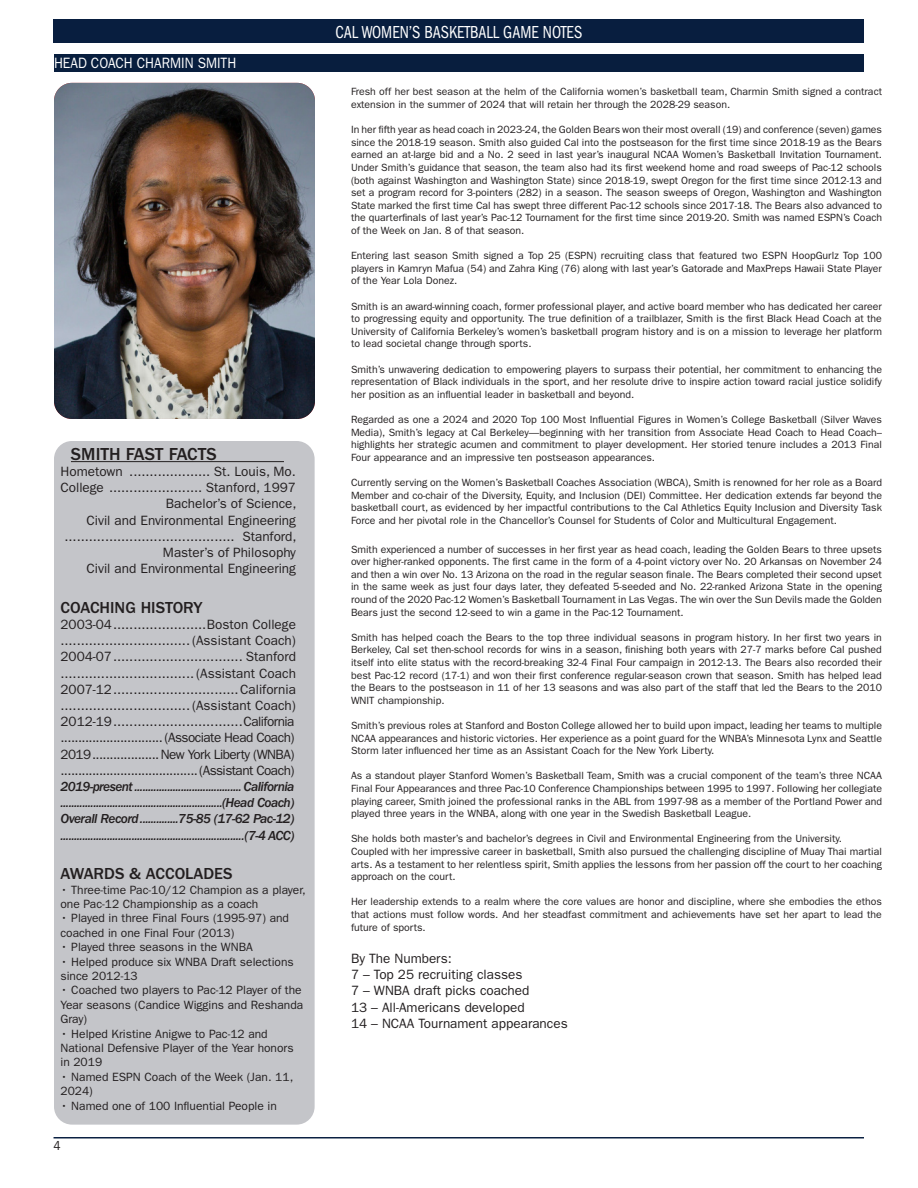
<style>
.page{position:relative;width:918px;height:1188px;background:#fff}
.page>*{position:absolute;margin:0;border:0;box-sizing:border-box;transform-origin:0 0}
.t1{font:condensed 18px "ITC Franklin Gothic Std";color:#fff;scale:.9 1}
.t2{font:500 18px "ITC Franklin Gothic Std";color:#231f20}
.t3{font:500 16.5px "ITC Franklin Gothic Std";color:#231f20}
.t4{font:15px "ITC Franklin Gothic Std";color:#fff;scale:.9 1}
.t5{font:13.5px/16.2px "ITC Franklin Gothic Std";color:#231f20}
.t6{font:13.5px/16.2px "ITC Franklin Gothic Std Med It";letter-spacing:-.04em;color:#231f20}
.t7{font:13.5px/16.2px "ITC Franklin Gothic Std";letter-spacing:-.04em;color:#231f20}
.t8{font:13.2px "ITC Franklin Gothic Std";color:#231f20;scale:.9 1}
.t9{font:12px/14.4px "ITC Franklin Gothic Std";color:#231f20}
.t10{font:10.5px/12.6px "ITC Franklin Gothic Std";color:#231f20;text-align:justify}
</style>
<div class="page">
<div style="left:54px;top:20px;width:810px;height:23px;background:#081e3f"></div>
<hr style="left:54px;top:1137px;width:810px;height:1px;background:#081e3f">
<div style="left:54px;top:54px;width:810px;height:18px;background:#081e3e"></div>
<div style="left:54px;top:441px;width:261px;height:684px;background:#c4c5c9;border-radius:18px"></div>
<hr style="left:71px;top:461px;width:213px;height:1px;background:#231f20">
<img style="left:54px;top:83px;width:261px;height:336px">
<p class="t4" style="left:54px;top:54px;width:204px">HEAD COACH CHARMIN SMITH</p>
<p class="t2" style="left:71px;top:444px;width:147px">SMITH FAST FACTS</p>
<p class="t5" style="left:60px;top:463px;width:237px">Hometown .................... St. Louis, Mo.</p>
<p class="t5" style="left:60px;top:480px;width:237px">College ....................... Stanford, 1997</p>
<p class="t5" style="left:166px;top:496px;width:132px">Bachelor’s of Science,</p>
<p class="t5" style="left:86px;top:512px;width:211px">Civil and Environmental Engineering</p>
<p class="t5" style="left:65px;top:528px;width:234px">.......................................... Stanford,</p>
<p class="t5" style="left:163px;top:544px;width:135px">Master’s of Philosophy</p>
<p class="t5" style="left:86px;top:561px;width:211px">Civil and Environmental Engineering</p>
<p class="t3" style="left:60px;top:598px;width:144px">COACHING HISTORY</p>
<p class="t5" style="left:60px;top:616px;width:237px">2003-04.......................Boston College ................................(Assistant Coach)</p>
<p class="t5" style="left:60px;top:649px;width:237px">2004-07................................ Stanford .................................(Assistant Coach</p>
<p class="t5" style="left:60px;top:681px;width:237px">2007-12...............................California ................................(Assistant Coach)</p>
<p class="t7" style="left:60px;top:714px;width:236px">2012-19................................California ............................. (Associate Head Coach)</p>
<p class="t7" style="left:60px;top:746px;width:236px">2019...................New York Liberty (WNBA) .......................................(Assistant Coach)</p>
<p class="t6" style="left:60px;top:779px;width:236px">2019-present....................................... California ...........................................................(Head Coach)</p>
<p class="t6" style="left:60px;top:811px;width:236px">Overall Record..............75-85 (17-62 Pac-12)</p>
<p class="t6" style="left:60px;top:827px;width:236px">...................................................................(7-4 ACC)</p>
<p class="t3" style="left:60px;top:865px;width:174px">AWARDS &amp; ACCOLADES</p>
<p class="t9" style="left:60px;top:882px;width:247px">• Three-time Pac-10/12 Champion as a player, one Pac-12 Championship as a coach</p>
<p class="t9" style="left:60px;top:911px;width:230px">• Played in three Final Fours (1995-97) and coached in one Final Four (2013)</p>
<p class="t9" style="left:60px;top:940px;width:194px">• Played three seasons in the WNBA</p>
<p class="t9" style="left:60px;top:954px;width:235px">• Helped produce six WNBA Draft selections since 2012-13</p>
<p class="t9" style="left:60px;top:983px;width:244px">• Coached two players to Pac-12 Player of the<br>Year seasons (Candice Wiggins and Reshanda<br>Gray)</p>
<p class="t9" style="left:60px;top:1026px;width:235px">• Helped Kristine Anigwe to Pac-12 and<br>National Defensive Player of the Year honors in 2019</p>
<p class="t9" style="left:60px;top:1070px;width:234px">• Named ESPN Coach of the Week (Jan. 11,<br>2024)</p>
<p class="t9" style="left:60px;top:1098px;width:218px">• Named one of 100 Influential People in</p>
<p class="t8" style="left:54px;top:1138px;width:9px">4</p>
<h1 class="t1" style="left:335px;top:22px;width:276px">CAL WOMEN’S BASKETBALL GAME NOTES</h1>
<p class="t10" style="left:351px;top:86px;width:533px">Fresh off her best season at the helm of the California women’s basketball team, Charmin Smith signed a contract extension in the summer of 2024 that will retain her through the 2028-29 season.</p>
<p class="t10" style="left:351px;top:123px;width:533px">In her fifth year as head coach in 2023-24, the Golden Bears won their most overall (19) and conference (seven) games since the 2018-19 season. Smith also guided Cal into the postseason for the first time since 2018-19 as the Bears earned an at-large bid and a No. 2 seed in last year’s inaugural NCAA Women’s Basketball Invitation Tournament.<br>Under Smith’s guidance that season, the team also had its first weekend home and road sweeps of Pac-12 schools (both against Washington and Washington State) since 2018-19, swept Oregon for the first time since 2012-13 and set a program record for 3-pointers (282) in a season. The season sweeps of Oregon, Washington and Washington State marked the first time Cal has swept three different Pac-12 schools since 2017-18. The Bears also advanced to the quarterfinals of last year’s Pac-12 Tournament for the first time since 2019-20. Smith was named ESPN’s Coach of the Week on Jan. 8 of that season.</p>
<p class="t10" style="left:351px;top:249px;width:533px">Entering last season Smith signed a Top 25 (ESPN) recruiting class that featured two ESPN HoopGurlz Top 100 players in Kamryn Mafua (54) and Zahra King (76) along with last year’s Gatorade and MaxPreps Hawaii State Player of the Year Lola Donez.</p>
<p class="t10" style="left:351px;top:300px;width:533px">Smith is an award-winning coach, former professional player, and active board member who has dedicated her career to progressing equity and opportunity. The true definition of a trailblazer, Smith is the first Black Head Coach at the University of California Berkeley’s women’s basketball program history and is on a mission to leverage her platform to lead societal change through sports.</p>
<p class="t10" style="left:351px;top:363px;width:533px">Smith’s unwavering dedication to empowering players to surpass their potential, her commitment to enhancing the representation of Black individuals in the sport, and her resolute drive to inspire action toward racial justice solidify her position as an influential leader in basketball and beyond.</p>
<p class="t10" style="left:351px;top:413px;width:533px">Regarded as one a 2024 and 2020 Top 100 Most Influential Figures in Women’s College Basketball (Silver Waves Media), Smith’s legacy at Cal Berkeley—beginning with her transition from Associate Head Coach to Head Coach– highlights her strategic acumen and commitment to player development. Her storied tenure includes a 2013 Final Four appearance and an impressive ten postseason appearances.</p>
<p class="t10" style="left:351px;top:476px;width:533px">Currently serving on the Women’s Basketball Coaches Association (WBCA), Smith is renowned for her role as a Board Member and co-chair of the Diversity, Equity, and Inclusion (DEI) Committee. Her dedication extends far beyond the basketball court, as evidenced by her impactful contributions to the Cal Athletics Equity Inclusion and Diversity Task Force and her pivotal role in the Chancellor’s Counsel for Students of Color and Multicultural Engagement.</p>
<p class="t10" style="left:351px;top:543px;width:533px">Smith experienced a number of successes in her first year as head coach, leading the Golden Bears to three upsets over higher-ranked opponents. The first came in the form of a 4-point victory over No. 20 Arkansas on November 24 and then a win over No. 13 Arizona on the road in the regular season finale. The Bears completed their second upset in the same week as just four days later, they defeated 5-seeded and No. 22-ranked Arizona State in the opening round of the 2020 Pac-12 Women’s Basketball Tournament in Las Vegas. The win over the Sun Devils made the Golden Bears just the second 12-seed to win a game in the Pac-12 Tournament.</p>
<p class="t10" style="left:351px;top:631px;width:533px">Smith has helped coach the Bears to the top three individual seasons in program history. In her first two years in Berkeley, Cal set then-school records for wins in a season, finishing both years with 27-7 marks before Cal pushed itself into elite status with the record-breaking 32-4 Final Four campaign in 2012-13. The Bears also recorded their best Pac-12 record (17-1) and won their first conference regular-season crown that season. Smith has helped lead the Bears to the postseason in 11 of her 13 seasons and was also part of the staff that led the Bears to the 2010<br>WNIT championship.</p>
<p class="t10" style="left:351px;top:719px;width:533px">Smith’s previous roles at Stanford and Boston College allowed her to build upon impact, leading her teams to multiple NCAA appearances and historic victories. Her experience as a point guard for the WNBA’s Minnesota Lynx and Seattle Storm later influenced her time as an Assistant Coach for the New York Liberty.</p>
<p class="t10" style="left:351px;top:770px;width:533px">As a standout player Stanford Women’s Basketball Team, Smith was a crucial component of the team’s three NCAA Final Four Appearances and three Pac-10 Conference Championships between 1995 to 1997. Following her collegiate playing career, Smith joined the professional ranks in the ABL from 1997-98 as a member of the Portland Power and played three years in the WNBA, along with one year in the Swedish Basketball League.</p>
<p class="t10" style="left:351px;top:833px;width:493px">She holds both master’s and bachelor’s degrees in Civil and Environmental Engineering from the University.</p>
<p class="t10" style="left:351px;top:845px;width:532px">Coupled with her impressive career in basketball, Smith also pursued the challenging discipline of Muay Thai martial arts. As a testament to her relentless spirit, Smith applies the lessons from her passion off the court to her coaching approach on the court.</p>
<p class="t10" style="left:351px;top:896px;width:532px">Her leadership extends to a realm where the core values are honor and discipline, where she embodies the ethos that actions must follow words. And her steadfast commitment and achievements have set her apart to lead the future of sports.</p>
<p class="t5" style="left:351px;top:950px;width:102px">By The Numbers:</p>
<p class="t5" style="left:351px;top:967px;width:173px">7 – Top 25 recruiting classes</p>
<p class="t5" style="left:351px;top:983px;width:180px">7 – WNBA draft picks coached</p>
<p class="t5" style="left:351px;top:999px;width:175px">13 – All-Americans developed</p>
<p class="t5" style="left:351px;top:1015px;width:218px">14 – NCAA Tournament appearances</p>
</div>
